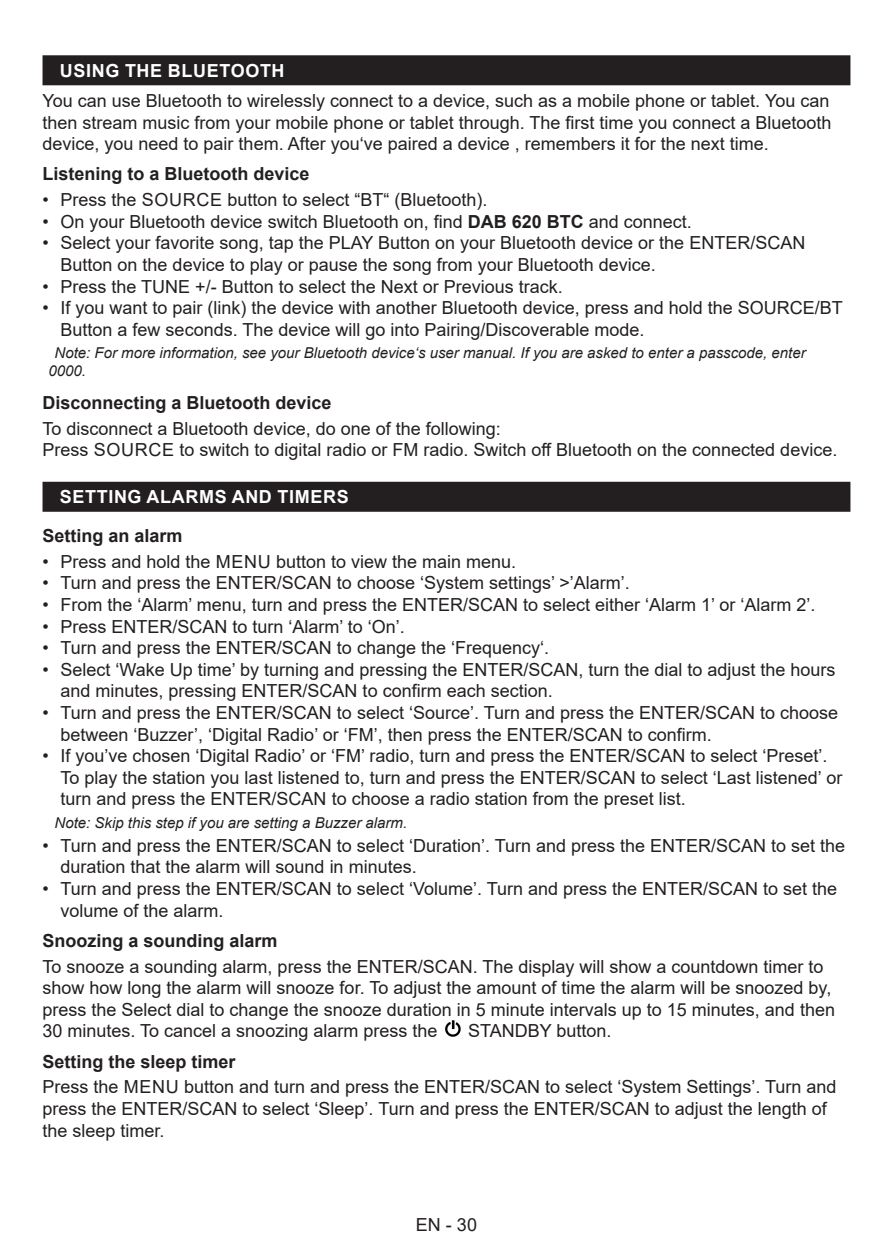
<style>
.page{position:relative;width:893px;height:1259px;background:#fff}
.page>*{position:absolute;margin:0;border:0;box-sizing:border-box;transform-origin:0 0}
.t1{font:18px/21.6px "Arial";color:#231f20}
.t2{font:700 18px "Arial";color:#231f20}
.t3{font:700 18px "Arial";letter-spacing:.035em;color:#fff}
.t4{font:italic 15px/18px "Arial";color:#231f20}
.s1{font-weight:700}
</style>
<div class="page">
<div style="left:43px;top:55px;width:807px;height:30px;background:#231f20"></div>
<div style="left:43px;top:482px;width:807px;height:30px;background:#231f20"></div>
<img style="left:445px;top:1020px;width:16px;height:17px">
<p class="t3" style="left:60px;top:58px;width:226px">USING THE BLUETOOTH</p>
<p class="t1" style="left:43px;top:90px;width:791px">You can use Bluetooth to wirelessly connect to a device, such as a mobile phone or tablet. You can then stream music from your mobile phone or tablet through. The first time you connect a Bluetooth device, you need to pair them. After you‘ve paired a device , remembers it for the next time.</p>
<p class="t2" style="left:43px;top:161px;width:269px">Listening to a Bluetooth device</p>
<p class="t1" style="left:43px;top:189px;width:446px">• Press the SOURCE button to select “BT“ (Bluetooth).</p>
<p class="t1" style="left:43px;top:210px;width:651px">• On your Bluetooth device switch Bluetooth on, find <span class="s1">DAB 620 BTC</span> and connect.</p>
<p class="t1" style="left:61px;top:232px;width:746px;text-indent:-18px">• Select your favorite song, tap the PLAY Button on your Bluetooth device or the ENTER/SCAN<br>Button on the device to play or pause the song from your Bluetooth device.</p>
<p class="t1" style="left:43px;top:275px;width:522px">• Press the TUNE +/- Button to select the Next or Previous track.</p>
<p class="t1" style="left:61px;top:297px;width:784px;text-indent:-18px">• If you want to pair (link) the device with another Bluetooth device, press and hold the SOURCE/BT<br>Button a few seconds. The device will go into Pairing/Discoverable mode.</p>
<p class="t4" style="left:49px;top:344px;width:759px;text-indent:6px">Note: For more information, see your Bluetooth device‘s user manual. If you are asked to enter a passcode, enter<br>0000.</p>
<p class="t2" style="left:43px;top:390px;width:291px">Disconnecting a Bluetooth device</p>
<p class="t1" style="left:43px;top:417px;width:796px">To disconnect a Bluetooth device, do one of the following:<br>Press SOURCE to switch to digital radio or FM radio. Switch off Bluetooth on the connected device.</p>
<p class="t3" style="left:60px;top:484px;width:290px">SETTING ALARMS AND TIMERS</p>
<p class="t2" style="left:43px;top:523px;width:142px">Setting an alarm</p>
<p class="t1" style="left:43px;top:550px;width:475px">• Press and hold the MENU button to view the main menu.</p>
<p class="t1" style="left:43px;top:572px;width:589px">• Turn and press the ENTER/SCAN to choose ‘System settings’ &gt;’Alarm’.</p>
<p class="t1" style="left:43px;top:594px;width:774px">• From the ‘Alarm’ menu, turn and press the ENTER/SCAN to select either ‘Alarm 1’ or ‘Alarm 2’.</p>
<p class="t1" style="left:43px;top:615px;width:364px">• Press ENTER/SCAN to turn ‘Alarm’ to ‘On’.</p>
<p class="t1" style="left:43px;top:637px;width:508px">• Turn and press the ENTER/SCAN to change the ‘Frequency‘.</p>
<p class="t1" style="left:61px;top:658px;width:776px;text-indent:-18px">• Select ‘Wake Up time’ by turning and pressing the ENTER/SCAN, turn the dial to adjust the hours and minutes, pressing ENTER/SCAN to confirm each section.</p>
<p class="t1" style="left:61px;top:702px;width:779px;text-indent:-18px">• Turn and press the ENTER/SCAN to select ‘Source’. Turn and press the ENTER/SCAN to choose between ‘Buzzer’, ‘Digital Radio’ or ‘FM’, then press the ENTER/SCAN to confirm.</p>
<p class="t1" style="left:61px;top:745px;width:783px;text-indent:-18px">• If you’ve chosen ‘Digital Radio’ or ‘FM’ radio, turn and press the ENTER/SCAN to select ‘Preset’.<br>To play the station you last listened to, turn and press the ENTER/SCAN to select ‘Last listened’ or turn and press the ENTER/SCAN to choose a radio station from the preset list.</p>
<p class="t4" style="left:55px;top:813px;width:354px">Note: Skip this step if you are setting a Buzzer alarm.</p>
<p class="t1" style="left:61px;top:834px;width:786px;text-indent:-18px">• Turn and press the ENTER/SCAN to select ‘Duration’. Turn and press the ENTER/SCAN to set the duration that the alarm will sound in minutes.</p>
<p class="t1" style="left:61px;top:878px;width:778px;text-indent:-18px">• Turn and press the ENTER/SCAN to select ‘Volume’. Turn and press the ENTER/SCAN to set the volume of the alarm.</p>
<p class="t2" style="left:43px;top:927px;width:237px">Snoozing a sounding alarm</p>
<p class="t1" style="left:43px;top:955px;width:794px">To snooze a sounding alarm, press the ENTER/SCAN. The display will show a countdown timer to show how long the alarm will snooze for. To adjust the amount of time the alarm will be snoozed by, press the Select dial to change the snooze duration in 5 minute intervals up to 15 minutes, and then 30 minutes. To cancel a snoozing alarm press the</p>
<p class="t1" style="left:468px;top:1020px;width:145px">STANDBY button.</p>
<p class="t2" style="left:43px;top:1048px;width:195px">Setting the sleep timer</p>
<p class="t1" style="left:43px;top:1076px;width:795px">Press the MENU button and turn and press the ENTER/SCAN to select ‘System Settings’. Turn and press the ENTER/SCAN to select ‘Sleep’. Turn and press the ENTER/SCAN to adjust the length of the sleep timer.</p>
<p class="t1" style="left:416px;top:1214px;width:63px">EN - 30</p>
</div>
